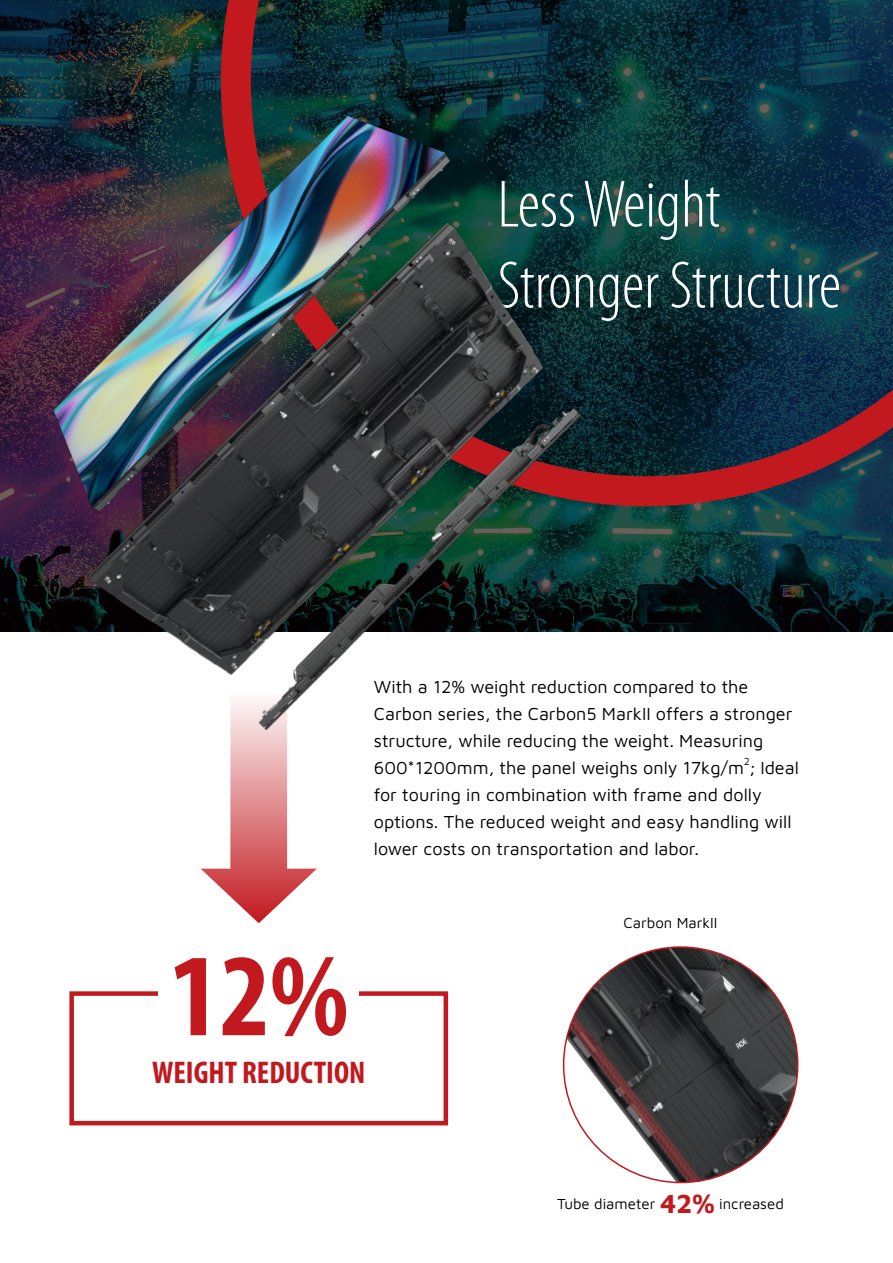
<style>
.page{position:relative;width:893px;height:1263px;background:#fff}
.page>*{position:absolute;margin:0;border:0;box-sizing:border-box;transform-origin:0 0}
.t1{font:700 condensed 118.5px "Myriad Pro";color:#c2191f}
.t2{font:300 condensed 67.5px/81px "Myriad Pro";color:#fff}
.t3{font:700 condensed 31.5px "Myriad Pro";color:#c2191f}
.t4{font:18px/27px "Maven Pro";color:#000}
.t5{font:15px "Maven Pro";color:#000}
.t6{font:10.5px "Maven Pro";color:#000}
.s1{font-weight:700;font-size:27px;color:#c2191f}
</style>
<div class="page">
<img style="left:0;top:0;width:893px;height:631px">
<svg style="left:221px;top:0;width:672px;height:506px;background:#14303b"></svg>
<svg style="left:201px;top:700px;width:116px;height:223px"></svg>
<div style="left:69px;top:991px;width:379px;height:134px;border:4px solid #c2191f"></div>
<div style="left:158px;top:936px;width:201px;height:143px;background:#fff"></div>
<img style="left:0;top:67px;width:473px;height:475px">
<img style="left:234px;top:378px;width:370px;height:370px">
<img style="left:73px;top:189px;width:480px;height:501px">
<img style="left:564px;top:947px;width:234px;height:235px">
<svg style="left:570px;top:1015px;width:131px;height:167px"></svg>
<h2 class="t2" style="left:497px;top:165px;width:345px">Less Weight<br>Stronger Structure</h2>
<p class="t4" style="left:374px;top:672px;width:427px">With a 12% weight reduction compared to the Carbon series, the Carbon5 MarkII offers a stronger structure, while reducing the weight. Measuring 600*1200mm, the panel weighs only 17kg/m ; Ideal</p>
<p class="t6" style="left:744px;top:754px;width:8px">2</p>
<p class="t4" style="left:374px;top:780px;width:419px">for touring in combination with frame and dolly options. The reduced weight and easy handling will lower costs on transportation and labor.</p>
<h1 class="t1" style="left:169px;top:922px;width:180px">12%</h1>
<h3 class="t3" style="left:152px;top:1053px;width:215px">WEIGHT REDUCTION</h3>
<p class="t5" style="left:624px;top:913px;width:95px">Carbon MarkII</p>
<p class="t5" style="left:557px;top:1194px;width:228px">Tube diameter <span class="s1">42%</span> increased</p>
</div>
